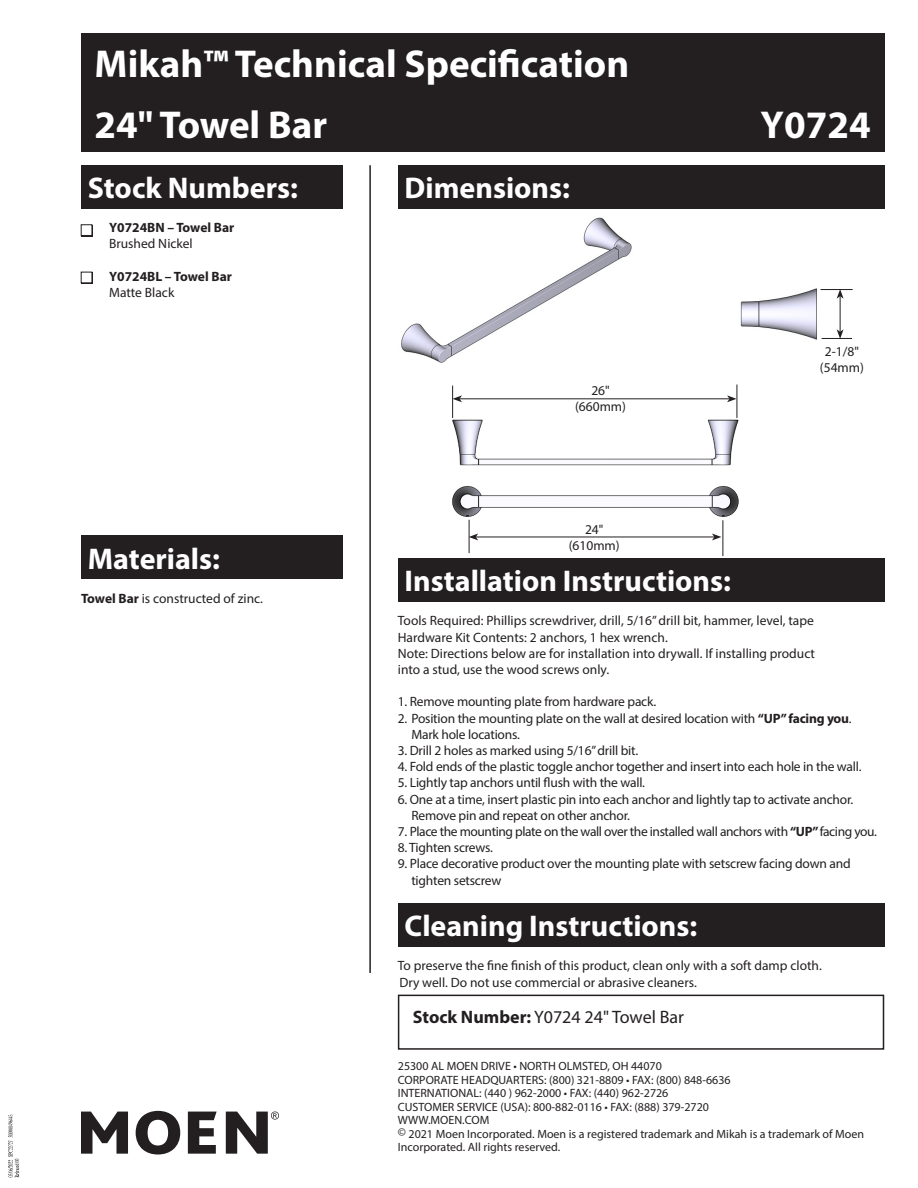
<style>
.page{position:relative;width:918px;height:1188px;background:#fff}
.page>*{position:absolute;margin:0;border:0;box-sizing:border-box;transform-origin:0 0}
.Title_Text{font:700 39px "Myriad Pro";color:#fff}
.Section_Headers{font:700 30px "Myriad Pro";color:#fff}
.Stock_Number___Produ{font:18px "Myriad Pro";color:#231f20}
.Bold_Stock_Number{font:13.5px/16.2px "Myriad Pro";letter-spacing:-.015em;color:#231f20}
.Text{font:13.5px/16.2px "Myriad Pro";color:#231f20}
.Bold_Stock_Number-2{font:700 13.5px "Myriad Pro";color:#231f20}
.Unbolded_Stock_Numbe{font:13.5px "Myriad Pro";color:#231f20}
.Copyright_Info{font:12px/13.5px "Myriad Pro";color:#231f20}
.s1{font-weight:700}
</style>
<div class="page">
<div style="left:81px;top:34px;width:803px;height:118px;background:#231f20"></div>
<div style="left:81px;top:165px;width:261px;height:43px;background:#231f20"></div>
<div style="left:398px;top:165px;width:486px;height:43px;background:#231f20"></div>
<div style="left:398px;top:558px;width:486px;height:44px;background:#231f20"></div>
<div style="left:398px;top:903px;width:486px;height:43px;background:#231f20"></div>
<div style="left:81px;top:536px;width:261px;height:43px;background:#231f20"></div>
<div style="left:398px;top:995px;width:486px;height:55px;border:2px solid #231f20"></div>
<hr style="left:369px;top:165px;width:2px;height:808px;background:#231f20">
<svg style="left:81px;top:1112px;width:47px;height:42px"></svg>
<svg style="left:136px;top:1111px;width:44px;height:44px"></svg>
<svg style="left:188px;top:1112px;width:29px;height:42px"></svg>
<svg style="left:226px;top:1111px;width:53px;height:43px"></svg>
<div style="left:82px;top:225px;width:11px;height:12px;background:#231f20"></div>
<div style="left:81px;top:225px;width:11px;height:10px;background:#fff"></div>
<div style="left:81px;top:225px;width:11px;height:11px;border:1px solid #231f20"></div>
<div style="left:82px;top:273px;width:11px;height:11px;background:#231f20"></div>
<div style="left:81px;top:272px;width:11px;height:11px;background:#fff"></div>
<img style="left:401px;top:217px;width:231px;height:146px">
<img style="left:452px;top:486px;width:287px;height:43px">
<img style="left:740px;top:288px;width:82px;height:52px">
<img style="left:452px;top:402px;width:287px;height:64px">
<hr style="left:476px;top:537px;width:238px;height:1px;background:#231f20">
<svg style="left:712px;top:534px;width:9px;height:6px"></svg>
<svg style="left:470px;top:534px;width:8px;height:6px"></svg>
<hr style="left:723px;top:520px;width:1px;height:36px;background:#231f20">
<hr style="left:469px;top:520px;width:1px;height:33px;background:#231f20">
<hr style="left:822px;top:338px;width:30px;height:1px;background:#231f20">
<hr style="left:821px;top:289px;width:32px;height:1px;background:#231f20">
<hr style="left:840px;top:296px;width:1px;height:36px;background:#231f20">
<svg style="left:837px;top:329px;width:7px;height:9px"></svg>
<svg style="left:837px;top:290px;width:7px;height:9px"></svg>
<hr style="left:460px;top:398px;width:269px;height:1px;background:#231f20">
<svg style="left:727px;top:395px;width:10px;height:7px"></svg>
<svg style="left:453px;top:395px;width:9px;height:7px"></svg>
<hr style="left:737px;top:385px;width:1px;height:33px;background:#231f20">
<hr style="left:452px;top:386px;width:1px;height:32px;background:#231f20">
<svg style="left:8px;top:1115px;width:11px;height:62px"></svg>
<p class="Title_Text" style="left:94px;top:38px;width:536px">Mikah™ Technical Specification</p>
<p class="Title_Text" style="left:94px;top:100px;width:234px">24" Towel Bar</p>
<p class="Title_Text" style="left:761px;top:100px;width:112px">Y0724</p>
<p class="Section_Headers" style="left:88px;top:168px;width:212px">Stock Numbers:</p>
<p class="Section_Headers" style="left:405px;top:168px;width:167px">Dimensions:</p>
<p class="Bold_Stock_Number-2" style="left:109px;top:219px;width:127px">Y0724BN – Towel Bar</p>
<p class="Unbolded_Stock_Numbe" style="left:109px;top:235px;width:85px">Brushed Nickel</p>
<p class="Bold_Stock_Number-2" style="left:109px;top:267px;width:124px">Y0724BL – Towel Bar</p>
<p class="Unbolded_Stock_Numbe" style="left:109px;top:284px;width:67px">Matte Black</p>
<p class="Section_Headers" style="left:88px;top:539px;width:134px">Materials:</p>
<p class="Text" style="left:81px;top:590px;width:183px"><span class="s1">Towel Bar</span> is constructed of zinc.</p>
<p class="Bold_Stock_Number" style="left:591px;top:382px;width:20px">26"</p>
<p class="Bold_Stock_Number" style="left:575px;top:399px;width:52px">(660mm)</p>
<p class="Bold_Stock_Number" style="left:585px;top:521px;width:20px">24"</p>
<p class="Bold_Stock_Number" style="left:569px;top:537px;width:52px">(610mm)</p>
<p class="Section_Headers" style="left:405px;top:562px;width:328px">Installation Instructions:</p>
<p class="Bold_Stock_Number" style="left:825px;top:343px;width:36px">2-1/8"</p>
<p class="Bold_Stock_Number" style="left:820px;top:359px;width:46px">(54mm)</p>
<p class="Bold_Stock_Number" style="left:398px;top:612px;width:417px">Tools Required: Phillips screwdriver, drill, 5/16” drill bit, hammer, level, tape</p>
<p class="Bold_Stock_Number" style="left:398px;top:629px;width:271px">Hardware Kit Contents: 2 anchors, 1 hex wrench.</p>
<p class="Bold_Stock_Number" style="left:398px;top:645px;width:419px">Note: Directions below are for installation into drywall. If installing product</p>
<p class="Bold_Stock_Number" style="left:398px;top:661px;width:213px">into a stud, use the wood screws only.</p>
<p class="Bold_Stock_Number" style="left:398px;top:693px;width:260px">1. Remove mounting plate from hardware pack.</p>
<p class="Bold_Stock_Number" style="left:398px;top:710px;width:455px">2. Position the mounting plate on the wall at desired location with <span class="s1">“UP” facing you</span>.</p>
<p class="Bold_Stock_Number" style="left:411px;top:726px;width:110px">Mark hole locations.</p>
<p class="Bold_Stock_Number" style="left:398px;top:742px;width:242px">3. Drill 2 holes as marked using 5/16” drill bit.</p>
<p class="Bold_Stock_Number" style="left:398px;top:758px;width:465px">4. Fold ends of the plastic toggle anchor together and insert into each hole in the wall.</p>
<p class="Bold_Stock_Number" style="left:398px;top:774px;width:249px">5. Lightly tap anchors until flush with the wall.</p>
<p class="Bold_Stock_Number" style="left:398px;top:791px;width:457px">6. One at a time, insert plastic pin into each anchor and lightly tap to activate anchor.</p>
<p class="Bold_Stock_Number" style="left:411px;top:807px;width:220px">Remove pin and repeat on other anchor.</p>
<p class="Bold_Stock_Number" style="left:398px;top:823px;width:481px">7. Place the mounting plate on the wall over the installed wall anchors with <span class="s1">“UP”</span> facing you.</p>
<p class="Bold_Stock_Number" style="left:398px;top:839px;width:97px">8. Tighten screws.</p>
<p class="Bold_Stock_Number" style="left:411px;top:855px;width:441px;text-indent:-14px">9. Place decorative product over the mounting plate with setscrew facing down and tighten setscrew</p>
<p class="Section_Headers" style="left:405px;top:906px;width:294px">Cleaning Instructions:</p>
<p class="Text" style="left:398px;top:957px;width:426px">To preserve the fine finish of this product, clean only with a soft damp cloth.<br>Dry well. Do not use commercial or abrasive cleaners.</p>
<p class="Stock_Number___Produ" style="left:413px;top:1006px;width:273px"><span class="s1">Stock Number:</span> Y0724 24" Towel Bar</p>
<p class="Copyright_Info" style="left:398px;top:1059px;width:265px">25300 AL MOEN DRIVE • NORTH OLMSTED, OH 44070</p>
<p class="Copyright_Info" style="left:398px;top:1073px;width:334px">CORPORATE HEADQUARTERS: (800) 321-8809 • FAX: (800) 848-6636</p>
<p class="Copyright_Info" style="left:398px;top:1086px;width:272px">INTERNATIONAL: (440 ) 962-2000 • FAX: (440) 962-2726</p>
<p class="Copyright_Info" style="left:398px;top:1100px;width:313px">CUSTOMER SERVICE (USA): 800-882-0116 • FAX: (888) 379-2720</p>
<p class="Copyright_Info" style="left:398px;top:1113px;width:93px">WWW.MOEN.COM</p>
<p class="Copyright_Info" style="left:398px;top:1127px;width:468px">© 2021 Moen Incorporated. Moen is a registered trademark and Mikah is a trademark of Moen<br>Incorporated. All rights reserved.</p>
</div>
